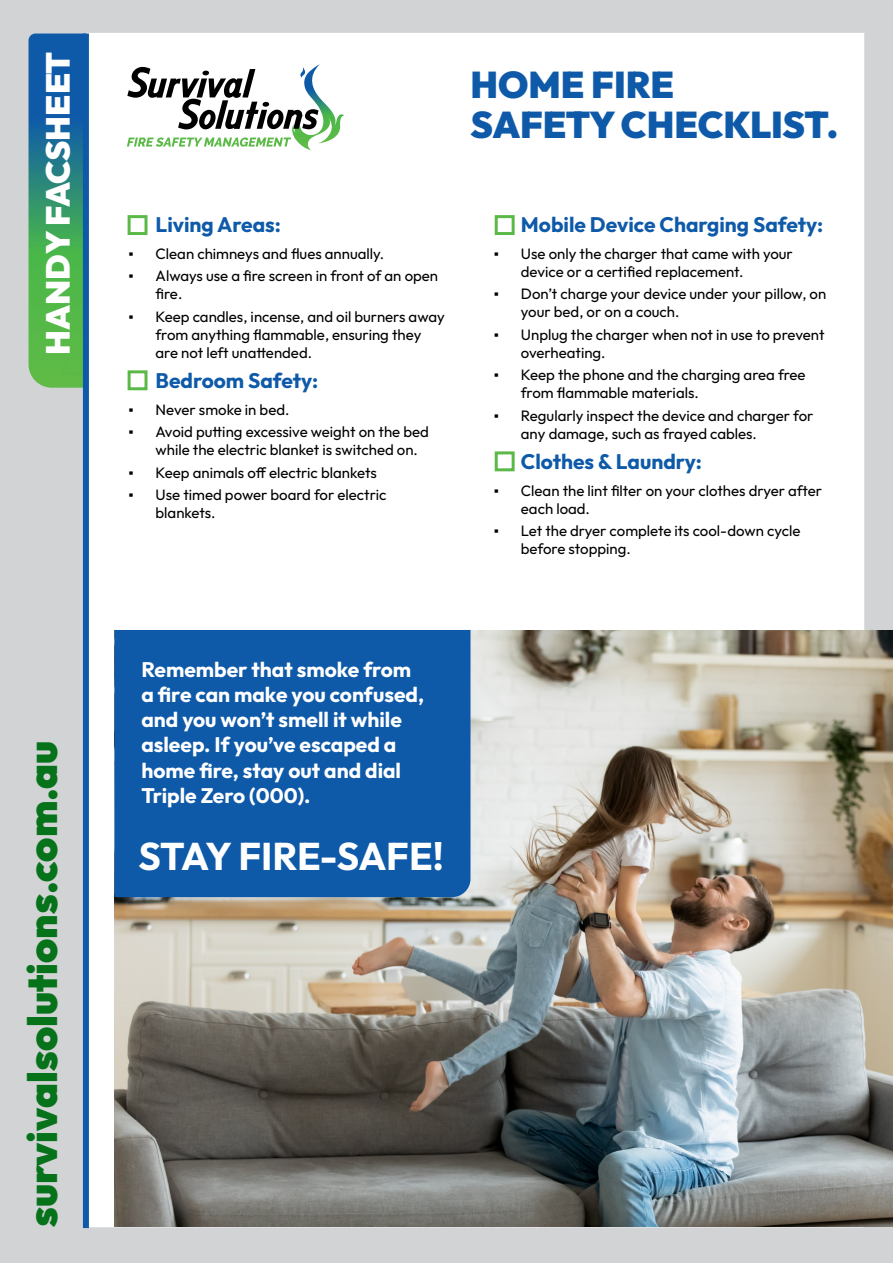
<style>
.page{position:relative;width:893px;height:1263px;background:#d1d3d4}
.page>*{position:absolute;margin:0;border:0;box-sizing:border-box;transform-origin:0 0}
.t1{font:900 41.1px "Outfit";color:#06721a}
.t2{font:700 38.55px "Outfit";letter-spacing:-.015em;color:#fff}
.t3{font:900 37.05px/39.2px "Outfit";color:#0e5aa9}
.t4{font:900 33.3px "Outfit";color:#fff}
.t5{font:700 21px/25.2px "Outfit";color:#fff}
.t6{font:700 21px "Outfit";color:#0e5aa9}
.t7{font:15px/18px "Outfit";color:#000}
.s1{font-family:"Times New Roman"}
</style>
<div class="page">
<div style="left:85px;top:31px;width:781px;height:1198px;background:#fff;border:2px solid #d1d3d4"></div>
<img style="left:115px;top:630px;width:778px;height:596px">
<svg style="left:29px;top:34px;width:54px;height:354px;background:#348f72"></svg>
<div style="left:83px;top:34px;width:6px;height:1194px;background:#0e5aa9"></div>
<div style="left:128px;top:215px;width:19px;height:20px;border:3px solid #5bba47"></div>
<div style="left:128px;top:370px;width:19px;height:20px;border:3px solid #5bba47"></div>
<div style="left:495px;top:215px;width:20px;height:20px;border:3px solid #5bba47"></div>
<div style="left:495px;top:451px;width:20px;height:20px;border:3px solid #5bba47"></div>
<div style="left:63px;top:355px;width:20px;height:20px;border:3px solid #5bba47"></div>
<svg style="left:127px;top:64px;width:217px;height:86px"></svg>
<div style="left:115px;top:630px;width:355px;height:267px;background:#0e5aa9"></div>
<h3 class="t4" style="left:35px;top:355px;width:305px;rotate:-90deg">HANDY FACSHEET</h3>
<h1 class="t1" style="left:15px;top:1227px;width:488px;rotate:-90deg">survivalsolutions.com.au</h1>
<h3 class="t3" style="left:470px;top:68px;width:369px">HOME FIRE<br>SAFETY CHECKLIST.</h3>
<h3 class="t6" style="left:156px;top:211px;width:127px">Living Areas:</h3>
<p class="t7" style="left:129px;top:245px;width:257px"><span class="s1">▪</span> Clean chimneys and flues annually.</p>
<p class="t7" style="left:156px;top:267px;width:284px;text-indent:-27px"><span class="s1">▪</span> Always use a fire screen in front of an open fire.</p>
<p class="t7" style="left:156px;top:308px;width:291px;text-indent:-27px"><span class="s1">▪</span> Keep candles, incense, and oil burners away from anything flammable, ensuring they are not left unattended.</p>
<h3 class="t6" style="left:156px;top:366px;width:164px">Bedroom Safety:</h3>
<p class="t7" style="left:129px;top:401px;width:162px"><span class="s1">▪</span> Never smoke in bed.</p>
<p class="t7" style="left:156px;top:423px;width:275px;text-indent:-27px"><span class="s1">▪</span> Avoid putting excessive weight on the bed while the electric blanket is switched on.</p>
<p class="t7" style="left:129px;top:464px;width:250px"><span class="s1">▪</span> Keep animals off electric blankets</p>
<p class="t7" style="left:156px;top:486px;width:232px;text-indent:-27px"><span class="s1">▪</span> Use timed power board for electric blankets.</p>
<h3 class="t6" style="left:521px;top:211px;width:304px">Mobile Device Charging Safety:</h3>
<p class="t7" style="left:521px;top:245px;width:273px;text-indent:-27px"><span class="s1">▪</span> Use only the charger that came with your device or a certified replacement.</p>
<p class="t7" style="left:521px;top:285px;width:307px;text-indent:-27px"><span class="s1">▪</span> Don’t charge your device under your pillow, on your bed, or on a couch.</p>
<p class="t7" style="left:521px;top:326px;width:305px;text-indent:-27px"><span class="s1">▪</span> Unplug the charger when not in use to prevent overheating.</p>
<p class="t7" style="left:521px;top:366px;width:286px;text-indent:-27px"><span class="s1">▪</span> Keep the phone and the charging area free from flammable materials.</p>
<p class="t7" style="left:521px;top:407px;width:294px;text-indent:-27px"><span class="s1">▪</span> Regularly inspect the device and charger for any damage, such as frayed cables.</p>
<h3 class="t6" style="left:521px;top:447px;width:182px">Clothes &amp; Laundry:</h3>
<p class="t7" style="left:521px;top:482px;width:303px;text-indent:-27px"><span class="s1">▪</span> Clean the lint filter on your clothes dryer after each load.</p>
<p class="t7" style="left:521px;top:522px;width:281px;text-indent:-27px"><span class="s1">▪</span> Let the dryer complete its cool-down cycle before stopping.</p>
<h3 class="t5" style="left:141px;top:658px;width:284px">Remember that smoke from a fire can make you confused, and you won’t smell it while asleep. If you’ve escaped a home fire, stay out and dial<br>Triple Zero (000).</h3>
<h2 class="t2" style="left:139px;top:831px;width:307px">STAY FIRE-SAFE!</h2>
</div>
